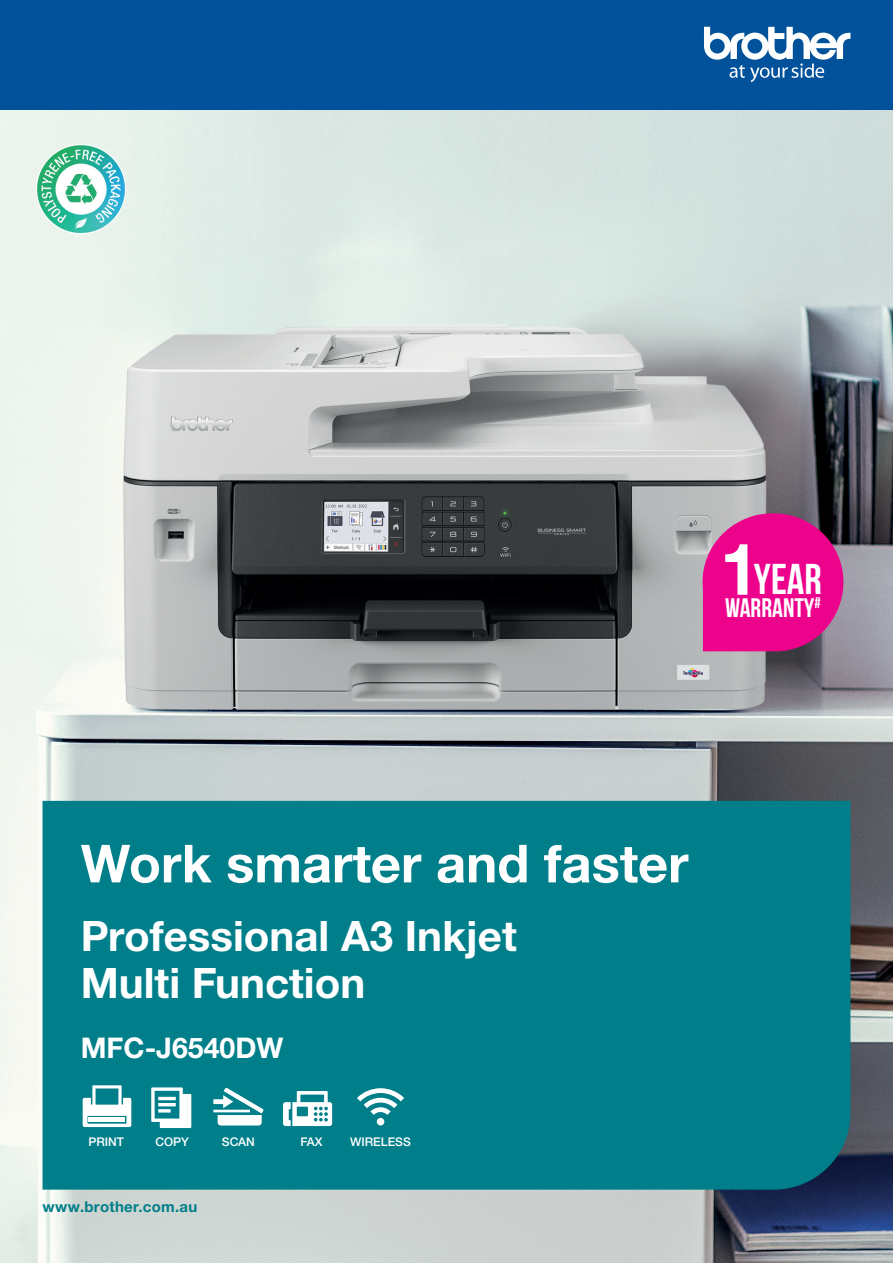
<style>
.page{position:relative;width:893px;height:1263px;background:#fff}
.page>*{position:absolute;margin:0;border:0;box-sizing:border-box;transform-origin:0 0}
.t1{font:700 52.5px "Helvetica Neue LTW1 G";color:#fff}
.t2{font:700 43.05px "Bebas Neue";color:#fff}
.t3{font:700 42px/46.5px "Helvetica Neue LTW1 G";color:#fff}
.t4{font:700 28.5px "Helvetica Neue LTW1 G";color:#fff}
.t5{font:700 26.7px "Bebas Neue";color:#fff}
.t6{font:700 15px "Helvetica Neue LTW1 G";letter-spacing:.02em;color:#007e89}
.t7{font:500 12px "Helvetica Neue LTW1 G";color:#fff}
</style>
<div class="page">
<img style="left:0;top:110px;width:893px;height:1153px">
<svg style="left:703px;top:513px;width:140px;height:138px;background:#dc1c8e"></svg>
<div style="left:43px;top:801px;width:807px;height:388px;background:#007e89"></div>
<div style="left:0;top:0;width:893px;height:110px;background:#01519b"></div>
<svg style="left:704px;top:27px;width:146px;height:55px"></svg>
<svg style="left:213px;top:1087px;width:51px;height:38px"></svg>
<svg style="left:83px;top:1085px;width:48px;height:42px"></svg>
<div style="left:89px;top:1117px;width:36px;height:5px;background:#fff"></div>
<svg style="left:151px;top:1087px;width:40px;height:41px"></svg>
<svg style="left:283px;top:1091px;width:49px;height:35px"></svg>
<svg style="left:357px;top:1088px;width:47px;height:37px"></svg>
<img style="left:32px;top:140px;width:97px;height:98px">
<p class="t2" style="left:754px;top:555px;width:69px">YEAR</p>
<p class="t5" style="left:725px;top:593px;width:97px">WARRANTY<sup>#</sup></p>
<p class="t1" style="left:81px;top:831px;width:609px">Work smarter and faster</p>
<p class="t3" style="left:81px;top:913px;width:438px">Professional A3 Inkjet<br>Multi Function</p>
<p class="t4" style="left:81px;top:1030px;width:204px">MFC-J6540DW</p>
<p class="t7" style="left:89px;top:1134px;width:37px">PRINT</p>
<p class="t7" style="left:155px;top:1134px;width:35px">COPY</p>
<p class="t7" style="left:222px;top:1134px;width:34px">SCAN</p>
<p class="t7" style="left:300px;top:1134px;width:24px">FAX</p>
<p class="t7" style="left:350px;top:1134px;width:62px">WIRELESS</p>
<p class="t6" style="left:43px;top:1197px;width:156px">www.brother.com.au</p>
</div>
